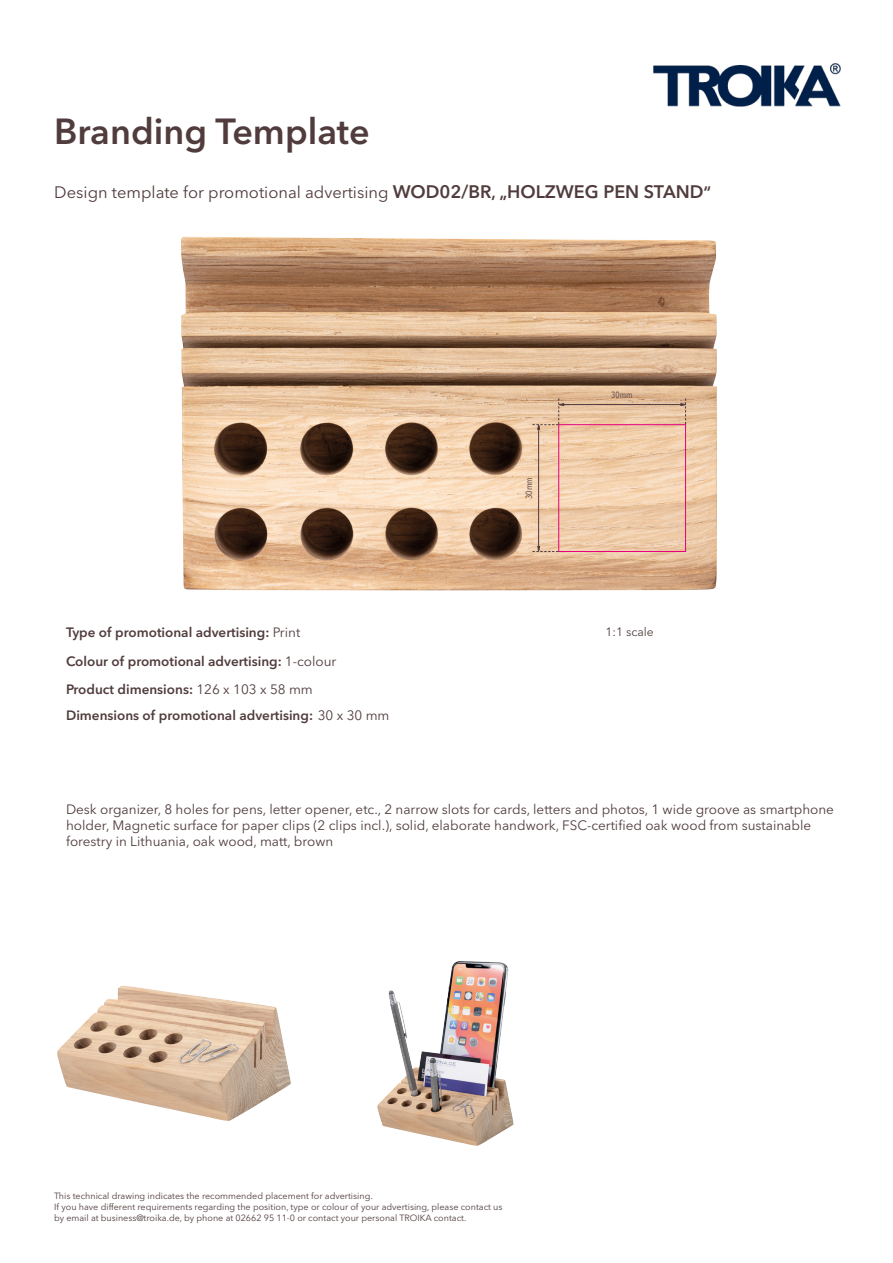
<style>
.page{position:relative;width:893px;height:1263px;background:#fff}
.page>*{position:absolute;margin:0;border:0;box-sizing:border-box;transform-origin:0 0}
.t1{font:600 36px "Avenir Next LT Pro";color:#513c3d}
.t2{font:16.5px "Avenir Next LT Pro";color:#513c3d}
.t3{font:13.5px/16.2px "Avenir Next LT Pro";color:#513c3d}
.t4{font:600 13.5px/28.5px "Avenir Next LT Pro";color:#513c3d}
.t5{font:12px "Avenir Next LT Pro";color:#513c3d}
.t6{font:9px/10.8px "Avenir Next LT Pro";color:#513c3d}
.t7{font:condensed 9px "Avenir Next LT Pro";color:#513c3d}
.s1{font-weight:600;font-size:18px}
.s2{font-weight:600}
.s3{font-weight:400}
</style>
<div class="page">
<img style="left:181px;top:237px;width:536px;height:353px">
<div style="left:558px;top:424px;width:128px;height:128px;border:1px solid #e6007e"></div>
<hr style="left:538px;top:428px;width:1px;height:120px;background:#513c3d">
<svg style="left:532px;top:546px;width:26px;height:6px"></svg>
<hr style="left:563px;top:404px;width:119px;height:1px;background:#513c3d">
<svg style="left:680px;top:398px;width:6px;height:26px"></svg>
<svg style="left:532px;top:398px;width:33px;height:32px"></svg>
<img style="left:57px;top:986px;width:234px;height:135px">
<img style="left:377px;top:961px;width:137px;height:185px">
<img style="left:654px;top:64px;width:187px;height:43px">
<h1 class="t1" style="left:54px;top:110px;width:317px">Branding Template</h1>
<p class="t2" style="left:54px;top:182px;width:658px">Design template for promotional advertising <span class="s1">WOD02/BR</span><span class="s2">, „</span><span class="s1">HOLZWEG PEN STAND</span><span class="s2">“</span></p>
<p class="t4" style="left:66px;top:618px;width:272px">Type of promotional advertising: <span class="s3">Print<br></span>Colour of promotional advertising: <span class="s3">1-colour<br></span>Product dimensions: <span class="s3">126 x 103 x 58 mm</span></p>
<p class="t4" style="left:66px;top:701px;width:325px">Dimensions of promotional advertising: <span class="s3">30 x 30 mm</span></p>
<p class="t7" style="left:523px;top:499px;width:23px;rotate:-90deg">30mm</p>
<p class="t7" style="left:611px;top:389px;width:23px">30mm</p>
<p class="t5" style="left:606px;top:625px;width:50px">1:1 scale</p>
<p class="t3" style="left:66px;top:801px;width:769px">Desk organizer, 8 holes for pens, letter opener, etc., 2 narrow slots for cards, letters and photos, 1 wide groove as smartphone holder, Magnetic surface for paper clips (2 clips incl.), solid, elaborate handwork, FSC-certified oak wood from sustainable forestry in Lithuania, oak wood, matt, brown</p>
<p class="t6" style="left:54px;top:1191px;width:450px">This technical drawing indicates the recommended placement for advertising.<br>If you have different requirements regarding the position, type or colour of your advertising, please contact us by email at business@troika.de, by phone at 02662 95 11-0 or contact your personal TROIKA contact.</p>
</div>
